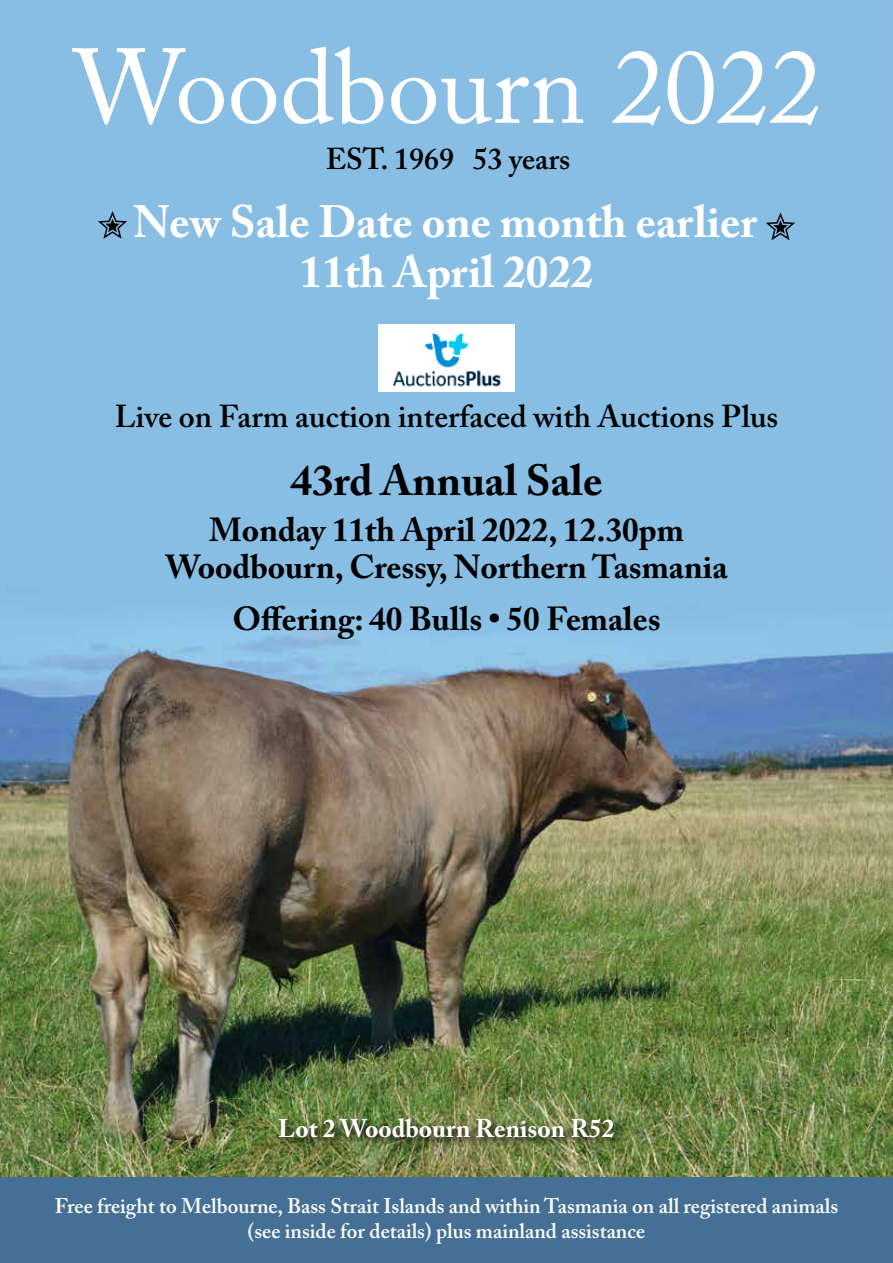
<style>
.page{position:relative;width:893px;height:1263px;background:#fff}
.page>*{position:absolute;margin:0;border:0;box-sizing:border-box;transform-origin:0 0}
.t1{font:105px "Adobe Caslon Pro";color:#fff}
.t2{font:700 45px/49.5px "Adobe Caslon Pro";color:#fff;text-align:center}
.t3{font:700 43.2px "Adobe Caslon Pro";color:#000}
.t4{font:700 33.15px/37.5px "Adobe Caslon Pro";color:#000;text-align:center}
.t5{font:600 31.5px "Adobe Caslon Pro";color:#000}
.t6{font:600 30px "Adobe Caslon Pro";color:#000}
.t7{font:700 25.5px "Adobe Caslon Pro";color:#fff}
.t8{font:600 21px/25.2px "Adobe Caslon Pro";color:#fff;text-align:center}
</style>
<div class="page">
<img style="left:0;top:0;width:893px;height:1178px">
<div style="left:0;top:1178px;width:893px;height:85px;background:#456f94"></div>
<img style="left:379px;top:324px;width:135px;height:67px">
<svg style="left:98px;top:211px;width:29px;height:28px"></svg>
<svg style="left:766px;top:213px;width:29px;height:27px"></svg>
<div style="left:276px;top:1114px;width:350px;height:35px;background:#000;opacity:.95"></div>
<h1 class="t1" style="left:74px;top:25px;width:749px">Woodbourn 2022</h1>
<h3 class="t6" style="left:326px;top:141px;width:246px">EST. 1969 53 years</h3>
<h2 class="t2" style="left:133px;top:197px;width:625px">New Sale Date one month earlier<br>11th April 2022</h2>
<h3 class="t5" style="left:115px;top:398px;width:665px">Live on Farm auction interfaced with Auctions Plus</h3>
<h3 class="t3" style="left:291px;top:454px;width:314px">43rd Annual Sale</h3>
<h3 class="t4" style="left:166px;top:510px;width:563px">Monday 11th April 2022, 12.30pm<br>Woodbourn, Cressy, Northern Tasmania</h3>
<h3 class="t4" style="left:232px;top:600px;width:430px">Offering: 40 Bulls • 50 Females</h3>
<p class="t7" style="left:278px;top:1113px;width:338px">Lot 2 Woodbourn Renison R52</p>
<p class="t8" style="left:55px;top:1193px;width:785px">Free freight to Melbourne, Bass Strait Islands and within Tasmania on all registered animals (see inside for details) plus mainland assistance</p>
</div>
